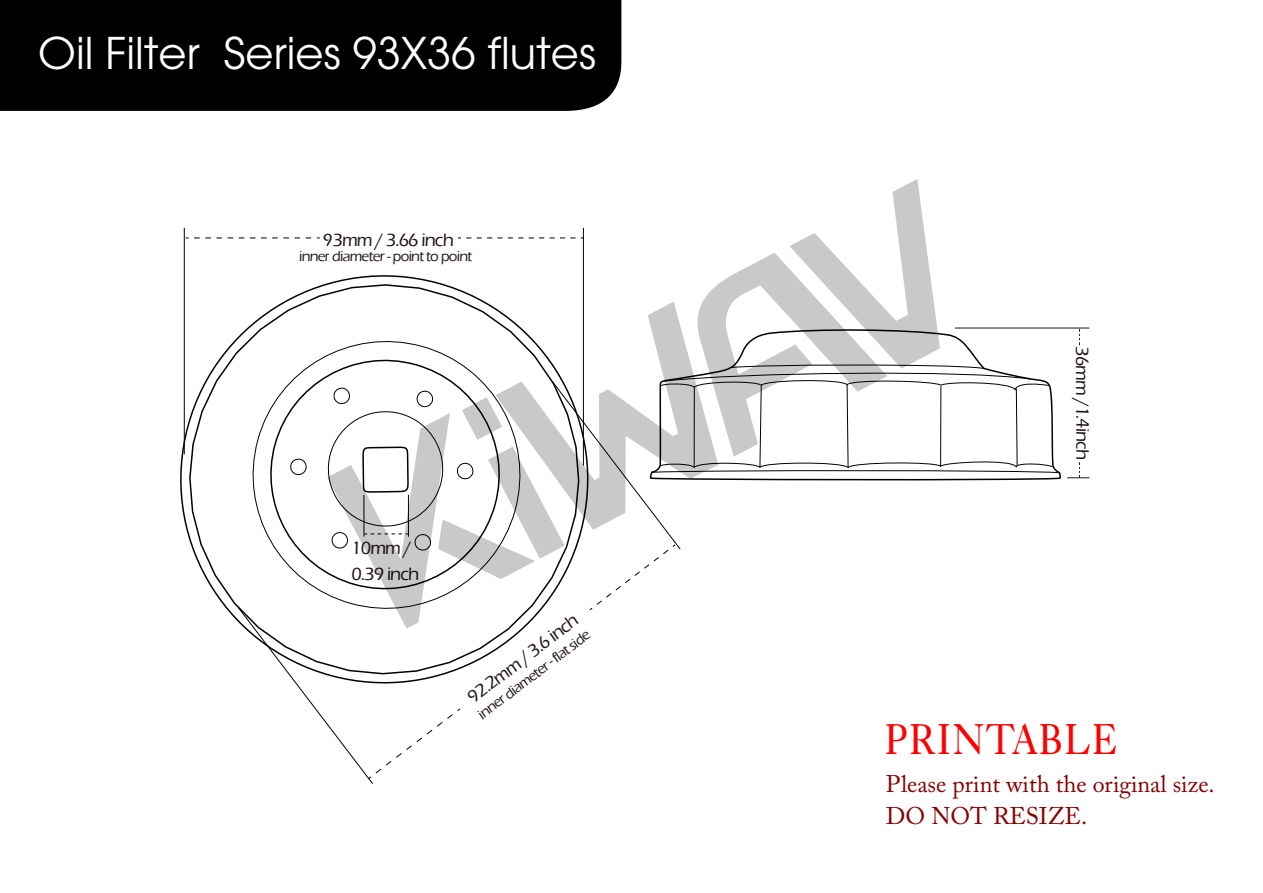
<style>
.page{position:relative;width:1263px;height:893px;background:#fff}
.page>*{position:absolute;margin:0;border:0;box-sizing:border-box;transform-origin:0 0}
.t1{font:43.5px "Avant Garde";color:#fff}
.t2{font:42.6px "Caslon 540 BT";letter-spacing:.05em;color:#f00;scale:.9 1}
.t3{font:24px/31.5px "Adobe Caslon Pro";color:#870000}
.t4{font:500 18.45px/25.8px "Eras ITC";letter-spacing:-.055em;color:#231815}
.t5{font:500 14.7px "Eras ITC";letter-spacing:-.05em;color:#231815}
</style>
<div class="page">
<svg style="left:1079px;top:329px;width:1px;height:16px"></svg>
<hr style="left:955px;top:328px;width:134px;height:1px;background:#231815">
<svg style="left:1067px;top:462px;width:22px;height:16px"></svg>
<hr style="left:184px;top:228px;width:1px;height:226px;background:#020202">
<svg style="left:186px;top:179px;width:874px;height:605px"></svg>
<div style="left:0;top:0;width:621px;height:111px;background:#000"></div>
<h1 class="t1" style="left:38px;top:28px;width:559px">Oil Filter Series 93X36 flutes</h1>
<p class="t4" style="left:323px;top:227px;width:133px">93mm / 3.66 inch</p>
<p class="t5" style="left:299px;top:248px;width:175px">inner diameter - point to point</p>
<p class="t4" style="left:351px;top:536px;width:70px;rotate:-1deg">10mm /<br>0.39 inch</p>
<p class="t4" style="left:461px;top:689px;width:136px;rotate:-37deg">92.2mm / 3.6 inch</p>
<p class="t5" style="left:474px;top:709px;width:139px;rotate:-37deg">inner diameter - flat side</p>
<p class="t4" style="left:1095px;top:346px;width:116px;rotate:90deg">36mm /1.4inch</p>
<h2 class="t2" style="left:884px;top:713px;width:259px">PRINTABLE</h2>
<h3 class="t3" style="left:886px;top:768px;width:330px">Please print with the original size.<br>DO NOT RESIZE.</h3>
</div>
